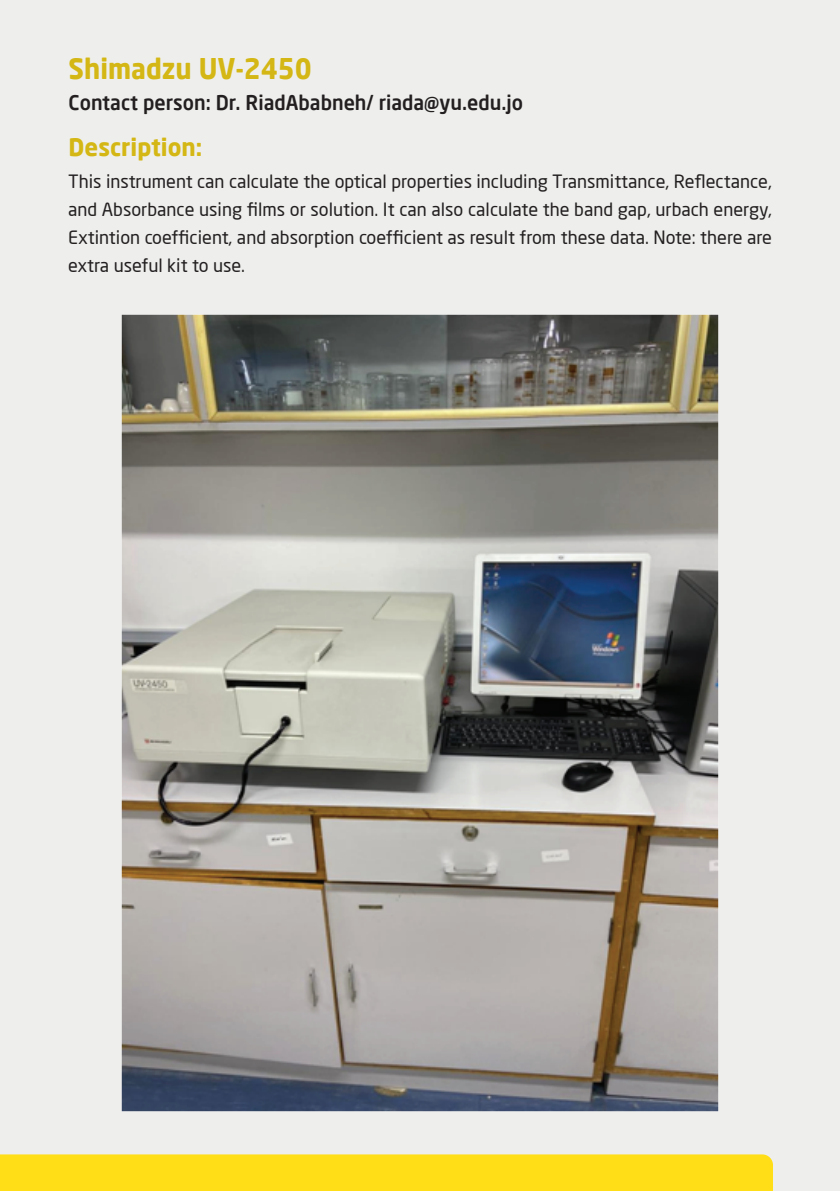
<style>
.page{position:relative;width:840px;height:1191px;background:#fff}
.page>*{position:absolute;margin:0;border:0;box-sizing:border-box;transform-origin:0 0}
.t1{font:700 28px "Neo Sans W23";color:#d4b714;scale:.94 1}
.t2{font:700 24px "Neo Sans W23";color:#d4b714}
.t3{font:500 20.2px "Neo Sans W23";color:#231f20}
.t4{font:18px/28px "Neo Sans W23";color:#231f20;text-align:justify}
</style>
<div class="page">
<div style="left:0;top:0;width:839px;height:1191px;background:#eeefed"></div>
<div style="left:0;top:1154px;width:772px;height:37px;background:#ffdd17"></div>
<img style="left:121px;top:314px;width:598px;height:798px">
<h1 class="t1" style="left:69px;top:47px;width:260px">Shimadzu UV-2450</h1>
<p class="t3" style="left:69px;top:87px;width:455px">Contact person: Dr. RiadAbabneh/ riada@yu.edu.jo</p>
<h2 class="t2" style="left:69px;top:128px;width:135px">Description:</h2>
<p class="t4" style="left:68px;top:167px;width:705px">This instrument can calculate the optical properties including Transmittance, Reflectance, and Absorbance using films or solution. It can also calculate the band gap, urbach energy, Extintion coefficient, and absorption coefficient as result from these data. Note: there are extra useful kit to use.</p>
</div>
